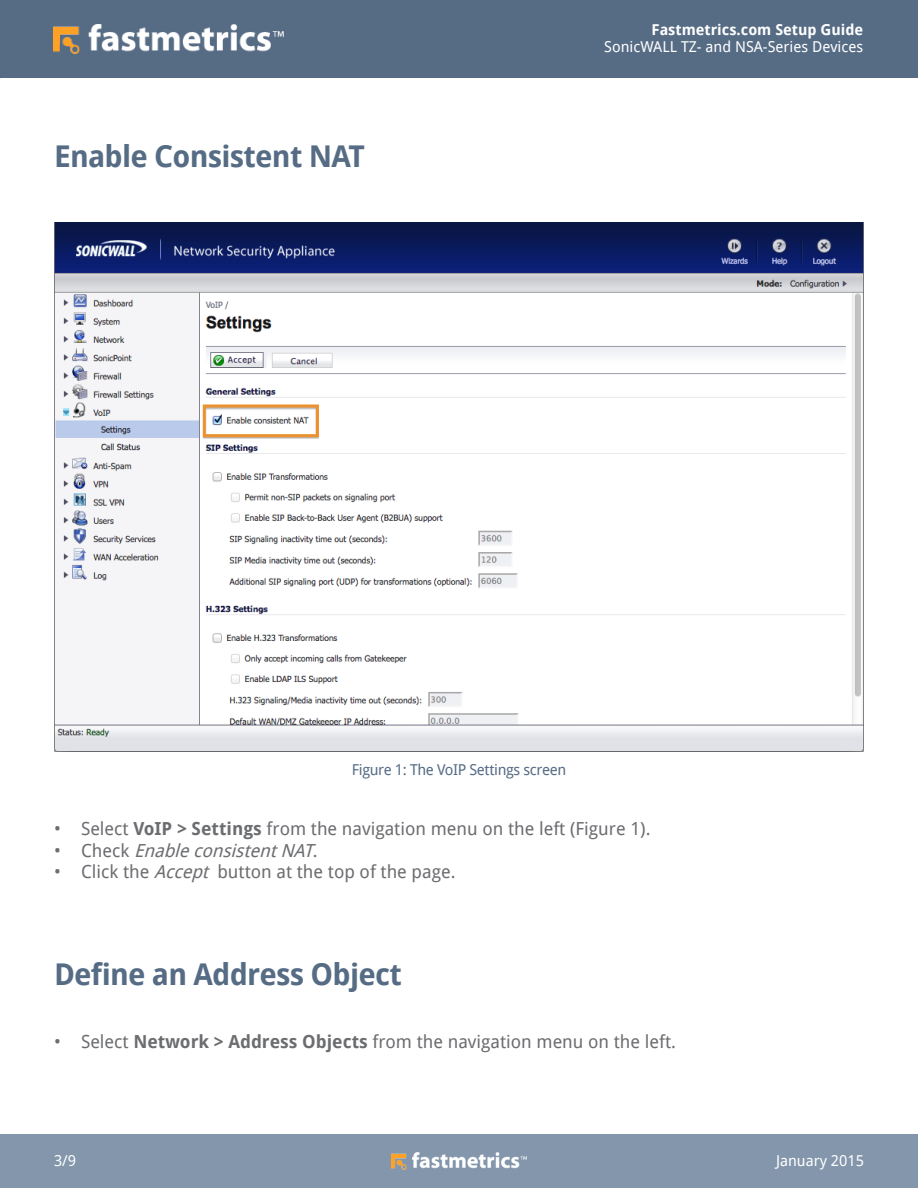
<style>
.page{position:relative;width:918px;height:1188px;background:#fff}
.page>*{position:absolute;margin:0;border:0;box-sizing:border-box;transform-origin:0 0}
.t1{font:700 30px "Droid Sans";letter-spacing:-.025em;color:#566c85}
.t2{font:18px "Droid Sans";color:#6c6d70}
.t3{font:italic 18px "Droid Sans";color:#6c6d70}
.t4{font:15px "Droid Sans";color:#fff}
.t5{font:15px "Droid Sans";letter-spacing:-.025em;color:#566c85}
.t6{font:700 15px "Droid Sans";color:#fff}
.s1{font-weight:700}
.s2{font-style:normal}
.s3{font-style:italic}
</style>
<div class="page">
<div style="left:0;top:0;width:918px;height:78px;background:#566c85"></div>
<img style="left:53px;top:24px;width:231px;height:30px">
<div style="left:0;top:1134px;width:918px;height:54px;background:#8396ac"></div>
<img style="left:391px;top:1152px;width:136px;height:18px">
<img style="left:54px;top:222px;width:810px;height:529px">
<p class="t1" style="left:54px;top:139px;width:312px">Enable Consistent NAT</p>
<p class="t6" style="left:651px;top:21px;width:213px">Fastmetrics.com Setup Guide</p>
<p class="t4" style="left:604px;top:38px;width:261px">SonicWALL TZ- and NSA-Series Devices</p>
<p class="t5" style="left:352px;top:761px;width:216px">Figure 1: The VoIP Settings screen</p>
<p class="t2" style="left:54px;top:818px;width:598px">• Select <span class="s1">VoIP &gt; Settings</span> from the navigation menu on the left (Figure 1).</p>
<p class="t3" style="left:54px;top:840px;width:266px"><span class="s2">• C h e c k</span> EnableconsistentNAT<span class="s2">.</span></p>
<p class="t2" style="left:54px;top:861px;width:403px">• Click the <span class="s3">Accept</span> button at the top of the page.</p>
<p class="t1" style="left:54px;top:957px;width:349px">Define an Address Object</p>
<p class="t2" style="left:54px;top:1031px;width:624px">• Select <span class="s1">Network &gt; Address Objects</span> from the navigation menu on the left.</p>
<p class="t4" style="left:54px;top:1152px;width:24px">3/9</p>
<p class="t4" style="left:776px;top:1152px;width:89px">January 2015</p>
</div>
